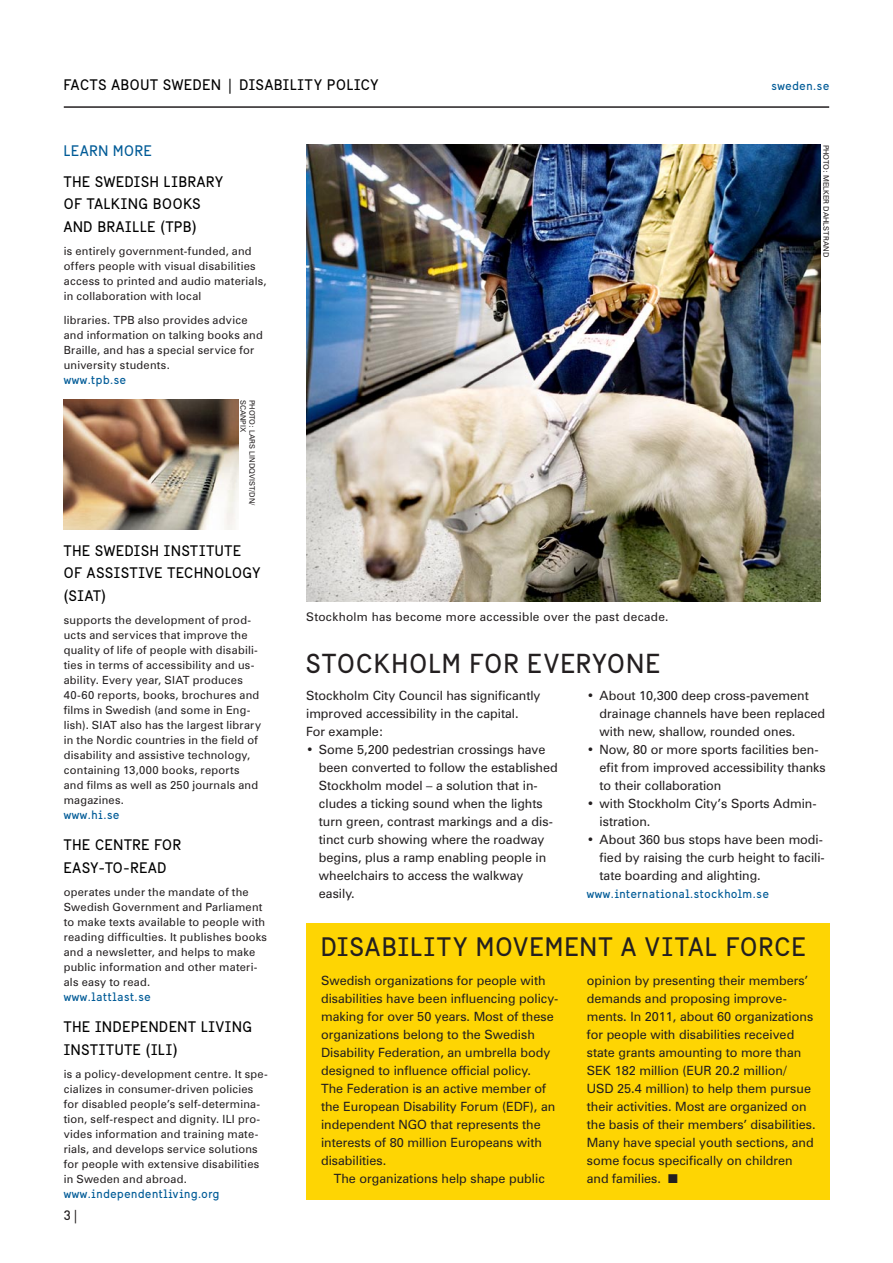
<style>
.page{position:relative;width:893px;height:1263px;background:#fff}
.page>*{position:absolute;margin:0;border:0;box-sizing:border-box;transform-origin:0 0}
.t1{font:27px "Sweden Sans";letter-spacing:.055em;color:#231f20}
.t2{font:26.25px "Sweden Sans";letter-spacing:.055em;color:#231f20}
.t3{font:15px "Sweden Sans";letter-spacing:.05em;color:#000}
.t4{font:15px "Sweden Sans";letter-spacing:.05em;color:#005b97}
.t5{font:13.5px "Sweden Sans";color:#231f20}
.t6{font:12.75px/18px "Zurich BT";color:#231f20}
.t7{font:12px "Sweden Sans";letter-spacing:.05em;color:#005b97}
.t8{font:12px "Zurich BT";letter-spacing:.025em;color:#231f20}
.t9{font:11.25px/15px "Zurich BT";letter-spacing:.02em;color:#231f20}
.t10{font:7.5px "Zurich BT";color:#231f20}
</style>
<div class="page">
<hr style="left:64px;top:106px;width:765px;height:2px;background:#231f20">
<div style="left:306px;top:923px;width:523px;height:276px;background:#fed503"></div>
<img style="left:306px;top:145px;width:515px;height:457px">
<img style="left:64px;top:400px;width:174px;height:129px">
<p class="t3" style="left:64px;top:76px;width:316px">facts about sweden | Disability Policy</p>
<p class="t4" style="left:64px;top:142px;width:89px">Learn more</p>
<p class="t3" style="left:64px;top:173px;width:10px">THE</p>
<p class="t3" style="left:95px;top:173px;width:10px">SWEDISH</p>
<p class="t3" style="left:164px;top:173px;width:10px">LIBRARY</p>
<p class="t3" style="left:64px;top:195px;width:67px">OFTALKING</p>
<p class="t3" style="left:153px;top:195px;width:11px">BOO</p>
<p class="t3" style="left:183px;top:195px;width:18px">KS</p>
<p class="t3" style="left:64px;top:218px;width:11px">AND</p>
<p class="t3" style="left:98px;top:218px;width:10px">BRAILLE</p>
<p class="t3" style="left:160px;top:218px;width:38px">(TPB)</p>
<p class="t9" style="left:64px;top:244px;width:204px">is entirely government-funded, and offers people with visual disabilities access to printed and audio materials, in collaboration with local</p>
<p class="t9" style="left:64px;top:312px;width:201px">libraries. TPB also provides advice and information on talking books and Braille, and has a special service for university students.</p>
<p class="t7" style="left:64px;top:372px;width:64px">www.tpb.se</p>
<p class="t10" style="left:248px;top:400px;width:34px;rotate:90deg">SCANPIX</p>
<p class="t10" style="left:257px;top:400px;width:107px;rotate:90deg">PHOTO: LARS LINDQVIST/DN/</p>
<p class="t7" style="left:771px;top:78px;width:59px">sweden.se</p>
<p class="t10" style="left:831px;top:145px;width:114px;rotate:90deg">PHOTO: MELKER DAHLSTRAND</p>
<p class="t3" style="left:64px;top:541px;width:10px">THE</p>
<p class="t3" style="left:95px;top:541px;width:10px">SWEDISH</p>
<p class="t3" style="left:164px;top:541px;width:10px">INSTITUTE</p>
<p class="t3" style="left:64px;top:564px;width:33px">OF ASSISTI</p>
<p class="t3" style="left:146px;top:564px;width:33px">VE TECHNOLOGY</p>
<p class="t3" style="left:64px;top:586px;width:15px">(SIAT</p>
<p class="t3" style="left:102px;top:586px;width:6px">)</p>
<p class="t9" style="left:64px;top:612px;width:199px">supports the development of prod&shy;ucts and services that improve the quality of life of people with disabili&shy;ties in terms of accessibility and us&shy;ability. Every year, SIAT produces 40-60 reports, books, brochures and films in Swedish (and some in Eng&shy;lish). SIAT also has the largest library in the Nordic countries in the field of disability and assistive technology, containing 13,000 books, reports and films as well as 250 journals and magazines.</p>
<p class="t7" style="left:64px;top:808px;width:57px">www.hi.se</p>
<p class="t3" style="left:64px;top:836px;width:10px">THE</p>
<p class="t3" style="left:95px;top:836px;width:10px">CENTRE</p>
<p class="t3" style="left:155px;top:836px;width:10px">FOR</p>
<p class="t3" style="left:64px;top:858px;width:10px">EASY</p>
<p class="t3" style="left:99px;top:858px;width:42px">-TO-READ</p>
<p class="t9" style="left:64px;top:884px;width:205px">operates under the mandate of the Swedish Government and Parliament to make texts available to people with reading difficulties. It publishes books and a newsletter, and helps to make public information and other materi&shy;als easy to read.</p>
<p class="t7" style="left:64px;top:990px;width:88px">www.lattlast.se</p>
<p class="t3" style="left:64px;top:1018px;width:10px">THE</p>
<p class="t3" style="left:95px;top:1018px;width:10px">INDE</p>
<p class="t3" style="left:131px;top:1018px;width:20px">PENDENT</p>
<p class="t3" style="left:201px;top:1018px;width:34px">LIVING</p>
<p class="t3" style="left:64px;top:1040px;width:10px">INSTITUTE</p>
<p class="t3" style="left:146px;top:1040px;width:33px">(ILI)</p>
<p class="t9" style="left:64px;top:1066px;width:206px">is a policy-development centre. It spe&shy;cializes in consumer-driven policies for disabled people’s self-determina&shy;tion, self-respect and dignity. ILI pro&shy;vides information and training mate&shy;rials, and develops service solutions for people with extensive disabilities in Sweden and abroad.</p>
<p class="t7" style="left:64px;top:1187px;width:157px">www.independentliving.org</p>
<p class="t5" style="left:64px;top:1207px;width:15px">3 |</p>
<p class="t8" style="left:306px;top:610px;width:364px">Stockholm has become more accessible over the past decade.</p>
<h1 class="t1" style="left:306px;top:647px;width:355px">Stockholm for everyone</h1>
<p class="t6" style="left:306px;top:686px;width:236px">Stockholm City Council has significantly improved accessibility in the capital.<br>For example:</p>
<p class="t6" style="left:319px;top:740px;width:240px;text-indent:-13px">• Some 5,200 pedestrian crossings have been converted to follow the established Stockholm model – a solution that in&shy;cludes a ticking sound when the lights turn green, contrast markings and a dis&shy;tinct curb showing where the roadway begins, plus a ramp enabling people in wheelchairs to access the walkway easily.</p>
<p class="t6" style="left:600px;top:686px;width:227px;text-indent:-13px">• About 10,300 deep cross-pavement drainage channels have been replaced with new, shallow, rounded ones.</p>
<p class="t6" style="left:600px;top:740px;width:228px;text-indent:-13px">• Now, 80 or more sports facilities ben&shy;efit from improved accessibility thanks to their collaboration</p>
<p class="t6" style="left:600px;top:794px;width:218px;text-indent:-13px">• with Stockholm City’s Sports Admin&shy;istration.</p>
<p class="t6" style="left:600px;top:830px;width:227px;text-indent:-13px">• About 360 bus stops have been modi&shy;fied by raising the curb height to facili&shy;tate boarding and alighting.</p>
<p class="t7" style="left:587px;top:886px;width:184px">www.international.stockholm.se</p>
<h2 class="t2" style="left:321px;top:931px;width:486px">Disability movement a vital force</h2>
<p class="t6" style="left:321px;top:971px;width:239px">Swedish organizations for people with disabilities have been influencing policy&shy;making for over 50 years. Most of these organizations belong to the Swedish Disability Federation, an umbrella body designed to influence official policy.<br>The Federation is an active member of the European Disability Forum (EDF), an independent NGO that represents the interests of 80 million Europeans with disabilities.</p>
<p class="t6" style="left:334px;top:1169px;width:213px">The organizations help shape public</p>
<p class="t6" style="left:587px;top:971px;width:230px">opinion by presenting their members’ demands and proposing improve&shy;ments. In 2011, about 60 organizations for people with disabilities received state grants amounting to more than SEK 182 million (EUR 20.2 million/ USD 25.4 million) to help them pursue their activities. Most are organized on the basis of their members’ disabilities.<br>Many have special youth sections, and some focus specifically on children and families. ■</p>
</div>
